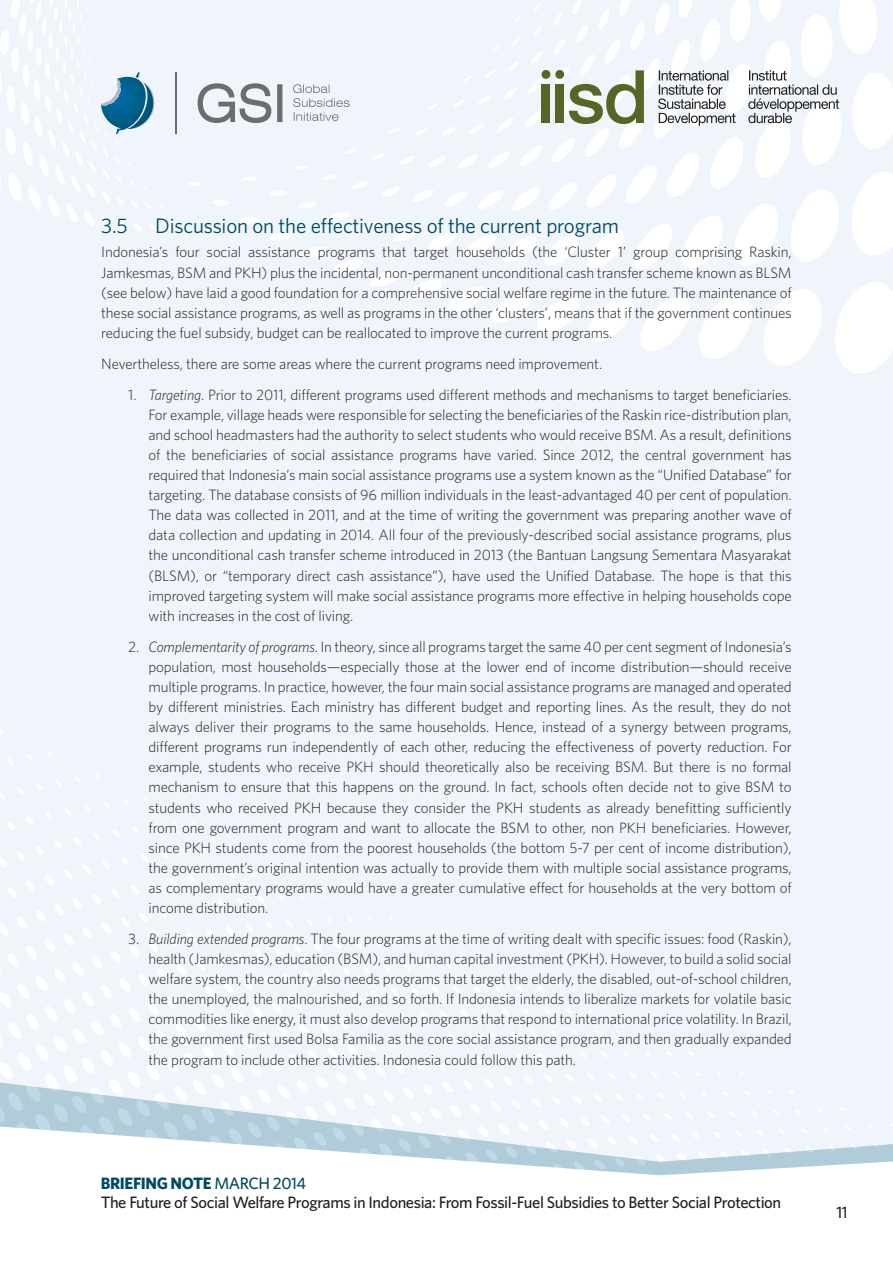
<style>
.page{position:relative;width:893px;height:1263px;background:#fff}
.page>*{position:absolute;margin:0;border:0;box-sizing:border-box;transform-origin:0 0}
.Subhead2{font:21px "Whitney";letter-spacing:-.01em;color:#004964}
.t1{font:500 16.5px/19.5px "Whitney";letter-spacing:-.025em;color:#231f20}
.Body_copy{font:300 15px/20.1px "Whitney";letter-spacing:-.01em;color:#231f20;text-align:justify}
.s1{font-style:italic}
.s2{font-weight:700;color:#004964}
.s3{color:#004964}
</style>
<div class="page">
<div style="left:0;top:0;width:893px;height:729px;background:#eff5fb"></div>
<div style="left:0;top:729px;width:893px;height:352px;background:#eff5fb"></div>
<svg style="left:0;top:1081px;width:893px;height:44px;fill:#eff5fb"></svg>
<svg style="left:0;top:1086px;width:346px;height:39px"></svg>
<svg style="left:0;top:1125px;width:893px;height:51px"></svg>
<svg style="left:0;top:0;width:172px;height:232px"></svg>
<hr style="left:175px;top:72px;width:2px;height:62px;background:#6c6d70">
<svg style="left:179px;top:0;width:714px;height:374px"></svg>
<p class="Subhead2" style="left:101px;top:212px;width:28px">3.5</p>
<p class="Subhead2" style="left:155px;top:212px;width:465px">Discussion on the effectiveness of the current program</p>
<p class="Body_copy" style="left:101px;top:242px;width:692px">Indonesia’s four social assistance programs that target households (the ‘Cluster 1’ group comprising Raskin, Jamkesmas, BSM and PKH) plus the incidental, non-permanent unconditional cash transfer scheme known as BLSM (see below) have laid a good foundation for a comprehensive social welfare regime in the future. The maintenance of these social assistance programs, as well as programs in the other ‘clusters’, means that if the government continues reducing the fuel subsidy, budget can be reallocated to improve the current programs.</p>
<p class="Body_copy" style="left:101px;top:353px;width:502px">Nevertheless, there are some areas where the current programs need improvement.</p>
<p class="Body_copy" style="left:148px;top:384px;width:645px;text-indent:-20px">1. <span class="s1">Targeting</span>. Prior to 2011, different programs used different methods and mechanisms to target beneficiaries.<br>For example, village heads were responsible for selecting the beneficiaries of the Raskin rice-distribution plan, and school headmasters had the authority to select students who would receive BSM. As a result, definitions of the beneficiaries of social assistance programs have varied. Since 2012, the central government has required that Indonesia’s main social assistance programs use a system known as the “Unified Database” for targeting. The database consists of 96 million individuals in the least-advantaged 40 per cent of population.<br>The data was collected in 2011, and at the time of writing the government was preparing another wave of data collection and updating in 2014. All four of the previously-described social assistance programs, plus the unconditional cash transfer scheme introduced in 2013 (the Bantuan Langsung Sementara Masyarakat (BLSM), or “temporary direct cash assistance”), have used the Unified Database. The hope is that this improved targeting system will make social assistance programs more effective in helping households cope with increases in the cost of living.</p>
<p class="Body_copy" style="left:148px;top:636px;width:645px;text-indent:-20px">2. <span class="s1">Complementarity of programs</span>. In theory, since all programs target the same 40 per cent segment of Indonesia’s population, most households—especially those at the lower end of income distribution—should receive multiple programs. In practice, however, the four main social assistance programs are managed and operated by different ministries. Each ministry has different budget and reporting lines. As the result, they do not always deliver their programs to the same households. Hence, instead of a synergy between programs, different programs run independently of each other, reducing the effectiveness of poverty reduction. For example, students who receive PKH should theoretically also be receiving BSM. But there is no formal mechanism to ensure that this happens on the ground. In fact, schools often decide not to give BSM to students who received PKH because they consider the PKH students as already benefitting sufficiently from one government program and want to allocate the BSM to other, non PKH beneficiaries. However, since PKH students come from the poorest households (the bottom 5-7 per cent of income distribution), the government’s original intention was actually to provide them with multiple social assistance programs, as complementary programs would have a greater cumulative effect for households at the very bottom of income distribution.</p>
<p class="Body_copy" style="left:148px;top:928px;width:645px;text-indent:-20px">3. <span class="s1">Building extended programs</span>. The four programs at the time of writing dealt with specific issues: food (Raskin), health (Jamkesmas), education (BSM), and human capital investment (PKH). However, to build a solid social welfare system, the country also needs programs that target the elderly, the disabled, out-of-school children, the unemployed, the malnourished, and so forth. If Indonesia intends to liberalize markets for volatile basic commodities like energy, it must also develop programs that respond to international price volatility. In Brazil, the government first used Bolsa Familia as the core social assistance program, and then gradually expanded the program to include other activities. Indonesia could follow this path.</p>
<p class="t1" style="left:101px;top:1173px;width:682px"><span class="s2">BRIEFING NOTE</span> <span class="s3">MARCH 2014<br></span>The Future of Social Welfare Programs in Indonesia: From Fossil-Fuel Subsidies to Better Social Protection</p>
<p class="t1" style="left:836px;top:1202px;width:13px">11</p>
</div>
